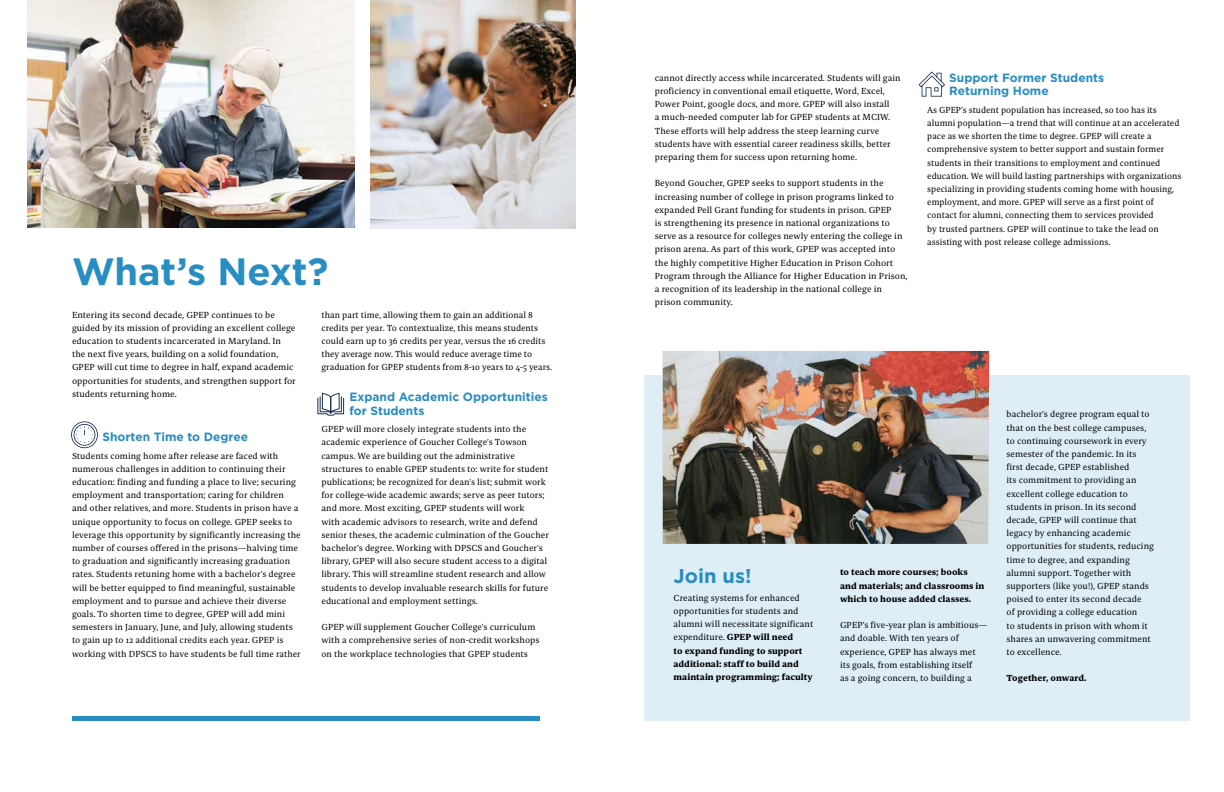
<style>
.page{position:relative;width:1224px;height:792px;background:#fff}
.page>*{position:absolute;margin:0;border:0;box-sizing:border-box;transform-origin:0 0}
.t1{font:700 38px "Gotham";color:#288dc2}
.t2{font:700 20px "Gotham";color:#288dc2}
.t3{font:700 12px/13.2px "Gotham";color:#288dc2}
.t4{font:8.7px/13.2px "Bespoke Serif";color:#000}
.t5{font:700 8.7px/13.2px "Bespoke Serif";color:#000}
.s1{font-weight:700}
</style>
<div class="page">
<svg style="left:71px;top:421px;width:27px;height:27px"></svg>
<svg style="left:317px;top:393px;width:27px;height:23px"></svg>
<svg style="left:919px;top:72px;width:26px;height:25px"></svg>
<div style="left:644px;top:376px;width:545px;height:345px;background:#dfeef6"></div>
<hr style="left:72px;top:716px;width:468px;height:4px;background:#288dc2">
<img style="left:27px;top:0;width:328px;height:228px">
<img style="left:371px;top:0;width:205px;height:228px">
<img style="left:663px;top:351px;width:326px;height:193px">
<h1 class="t1" style="left:72px;top:250px;width:258px">What’s Next?</h1>
<p class="t4" style="left:72px;top:308px;width:225px">Entering its second decade, GPEP continues to be guided by its mission of providing an excellent college education to students incarcerated in Maryland. In the next five years, building on a solid foundation, GPEP will cut time to degree in half, expand academic opportunities for students, and strengthen support for students returning home.</p>
<h3 class="t3" style="left:102px;top:430px;width:147px">Shorten Time to Degree</h3>
<p class="t4" style="left:72px;top:449px;width:230px">Students coming home after release are faced with numerous challenges in addition to continuing their education: finding and funding a place to live; securing employment and transportation; caring for children and other relatives, and more. Students in prison have a unique opportunity to focus on college. GPEP seeks to leverage this opportunity by significantly increasing the number of courses offered in the prisons—halving time to graduation and significantly increasing graduation rates. Students retuning home with a bachelor’s degree will be better equipped to find meaningful, sustainable employment and to pursue and achieve their diverse goals. To shorten time to degree, GPEP will add mini semesters in January, June, and July, allowing students to gain up to 12 additional credits each year. GPEP is working with DPSCS to have students be full time rather</p>
<p class="t4" style="left:321px;top:308px;width:232px">than part time, allowing them to gain an additional 8 credits per year. To contextualize, this means students could earn up to 36 credits per year, versus the 16 credits they average now. This would reduce average time to graduation for GPEP students from 8-10 years to 4-5 years.</p>
<h3 class="t3" style="left:349px;top:390px;width:200px">Expand Academic Opportunities for Students</h3>
<p class="t4" style="left:321px;top:423px;width:229px">GPEP will more closely integrate students into the academic experience of Goucher College’s Towson campus. We are building out the administrative structures to enable GPEP students to: write for student publications; be recognized for dean’s list; submit work for college-wide academic awards; serve as peer tutors; and more. Most exciting, GPEP students will work<br>with academic advisors to research, write and defend senior theses, the academic culmination of the Goucher bachelor’s degree. Working with DPSCS and Goucher’s library, GPEP will also secure student access to a digital library. This will streamline student research and allow students to develop invaluable research skills for future educational and employment settings.</p>
<p class="t4" style="left:321px;top:620px;width:220px">GPEP will supplement Goucher College’s curriculum with a comprehensive series of non-credit workshops on the workplace technologies that GPEP students</p>
<p class="t4" style="left:655px;top:71px;width:247px">cannot directly access while incarcerated. Students will gain proficiency in conventional email etiquette, Word, Excel, Power Point, google docs, and more. GPEP will also install<br>a much-needed computer lab for GPEP students at MCIW.<br>These efforts will help address the steep learning curve students have with essential career readiness skills, better preparing them for success upon returning home.</p>
<p class="t4" style="left:655px;top:177px;width:254px">Beyond Goucher, GPEP seeks to support students in the increasing number of college in prison programs linked to expanded Pell Grant funding for students in prison. GPEP<br>is strengthening its presence in national organizations to serve as a resource for colleges newly entering the college in prison arena. As part of this work, GPEP was accepted into the highly competitive Higher Education in Prison Cohort Program through the Alliance for Higher Education in Prison, a recognition of its leadership in the national college in prison community.</p>
<h3 class="t3" style="left:949px;top:71px;width:156px">Support Former Students<br>Returning Home</h3>
<p class="t4" style="left:927px;top:103px;width:256px">As GPEP’s student population has increased, so too has its alumni population—a trend that will continue at an accelerated pace as we shorten the time to degree. GPEP will create a comprehensive system to better support and sustain former students in their transitions to employment and continued education. We will build lasting partnerships with organizations specializing in providing students coming home with housing, employment, and more. GPEP will serve as a first point of contact for alumni, connecting them to services provided<br>by trusted partners. GPEP will continue to take the lead on assisting with post release college admissions.</p>
<h2 class="t2" style="left:674px;top:564px;width:80px">Join us!</h2>
<p class="t4" style="left:674px;top:591px;width:141px">Creating systems for enhanced opportunities for students and alumni will necessitate significant expenditure. <span class="s1">GPEP will need<br>to expand funding to support additional: staff to build and maintain programming; faculty</span></p>
<p class="t5" style="left:840px;top:566px;width:146px">to teach more courses; books and materials; and classrooms in which to house added classes.</p>
<p class="t4" style="left:840px;top:618px;width:149px">GPEP’s five-year plan is ambitious— and doable. With ten years of experience, GPEP has always met its goals, from establishing itself<br>as a going concern, to building a</p>
<p class="t4" style="left:1007px;top:408px;width:149px">bachelor’s degree program equal to that on the best college campuses, to continuing coursework in every semester of the pandemic. In its first decade, GPEP established<br>its commitment to providing an excellent college education to students in prison. In its second decade, GPEP will continue that legacy by enhancing academic opportunities for students, reducing time to degree, and expanding alumni support. Together with supporters (like you!), GPEP stands poised to enter its second decade<br>of providing a college education<br>to students in prison with whom it shares an unwavering commitment to excellence.</p>
<p class="t5" style="left:1007px;top:672px;width:82px">Together, onward.</p>
</div>
